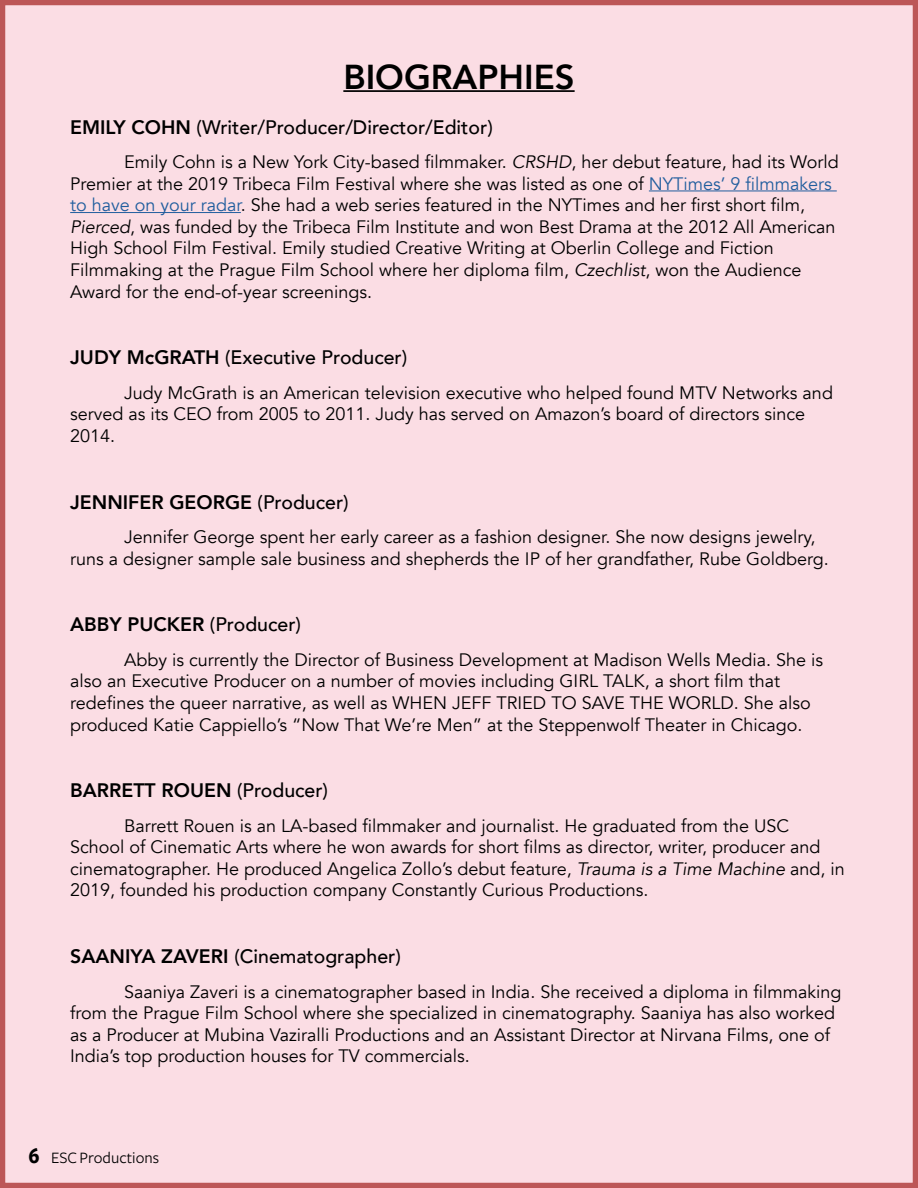
<style>
.page{position:relative;width:918px;height:1188px;background:#fbdde4}
.page>*{position:absolute;margin:0;border:0;box-sizing:border-box;transform-origin:0 0}
.t1{font:800 34.5px "Avenir";color:#000}
.t2{font:500 19.5px "Avenir";color:#000}
.t3{font:800 19.5px "Avenir";color:#000}
.t4{font:18px/21.6px "Avenir";color:#000}
.t5{font:16.5px "Freight Sans";color:#000}
.s1{font-weight:800}
.s2{font-style:italic}
.s3{color:#215e9e}
.s4{font-weight:500}
.s5{font-weight:700;font-size:22.35px}
</style>
<div class="page">
<hr style="left:343px;top:90px;width:232px;height:2px;background:#000">
<hr style="left:649px;top:190px;width:188px;height:1px;background:#215e9e">
<hr style="left:70px;top:212px;width:171px;height:1px;background:#215e9e">
<h1 class="t1" style="left:343px;top:50px;width:233px">BIOGRAPHIES</h1>
<p class="t2" style="left:70px;top:110px;width:424px"><span class="s1">EMILY COHN</span> (Writer/Producer/Director/Editor)</p>
<p class="t4" style="left:70px;top:151px;width:770px;text-indent:54px">Emily Cohn is a New York City-based filmmaker. <span class="s2">CRSHD</span>, her debut feature, had its World Premier at the 2019 Tribeca Film Festival where she was listed as one of <span class="s3">NYTimes’ 9 filmmakers to have on your radar</span>. She had a web series featured in the NYTimes and her first short film, <span class="s2">Pierced</span>, was funded by the Tribeca Film Institute and won Best Drama at the 2012 All American High School Film Festival. Emily studied Creative Writing at Oberlin College and Fiction Filmmaking at the Prague Film School where her diploma film, <span class="s2">Czechlist</span>, won the Audience Award for the end-of-year screenings.</p>
<p class="t2" style="left:70px;top:341px;width:339px"><span class="s1">JUDY McGRATH</span> (Executive Producer)</p>
<p class="t4" style="left:70px;top:382px;width:764px;text-indent:54px">Judy McGrath is an American television executive who helped found MTV Networks and served as its CEO from 2005 to 2011. Judy has served on Amazon’s board of directors since<br>2014.</p>
<p class="t3" style="left:70px;top:487px;width:280px">JENNIFER GEORGE <span class="s4">(Producer)</span></p>
<p class="t4" style="left:70px;top:526px;width:760px;text-indent:54px">Jennifer George spent her early career as a fashion designer. She now designs jewelry, runs a designer sample sale business and shepherds the IP of her grandfather, Rube Goldberg.</p>
<p class="t3" style="left:70px;top:609px;width:232px">ABBY PUCKER <span class="s4">(Producer)</span></p>
<p class="t4" style="left:70px;top:649px;width:755px;text-indent:54px">Abby is currently the Director of Business Development at Madison Wells Media. She is also an Executive Producer on a number of movies including GIRL TALK, a short film that redefines the queer narrative, as well as WHEN JEFF TRIED TO SAVE THE WORLD. She also produced Katie Cappiello’s “Now That We’re Men” at the Steppenwolf Theater in Chicago.</p>
<p class="t3" style="left:70px;top:775px;width:259px">BARRETT ROUEN <span class="s4">(Producer)</span></p>
<p class="t4" style="left:70px;top:815px;width:776px;text-indent:54px">Barrett Rouen is an LA-based filmmaker and journalist. He graduated from the USC School of Cinematic Arts where he won awards for short films as director, writer, producer and cinematographer. He produced Angelica Zollo’s debut feature, <span class="s2">Trauma is a Time Machine</span> and, in 2019, founded his production company Constantly Curious Productions.</p>
<p class="t2" style="left:70px;top:939px;width:332px"><span class="s1">SAANIYA ZAVERI</span> (Cinematographer)</p>
<p class="t4" style="left:70px;top:981px;width:773px;text-indent:54px">Saaniya Zaveri is a cinematographer based in India. She received a diploma in filmmaking from the Prague Film School where she specialized in cinematography. Saaniya has also worked as a Producer at Mubina Vaziralli Productions and an Assistant Director at Nirvana Films, one of India’s top production houses for TV commercials.</p>
<p class="t5" style="left:28px;top:1148px;width:132px"><span class="s5">6</span> ESC Productions</p>
</div>
